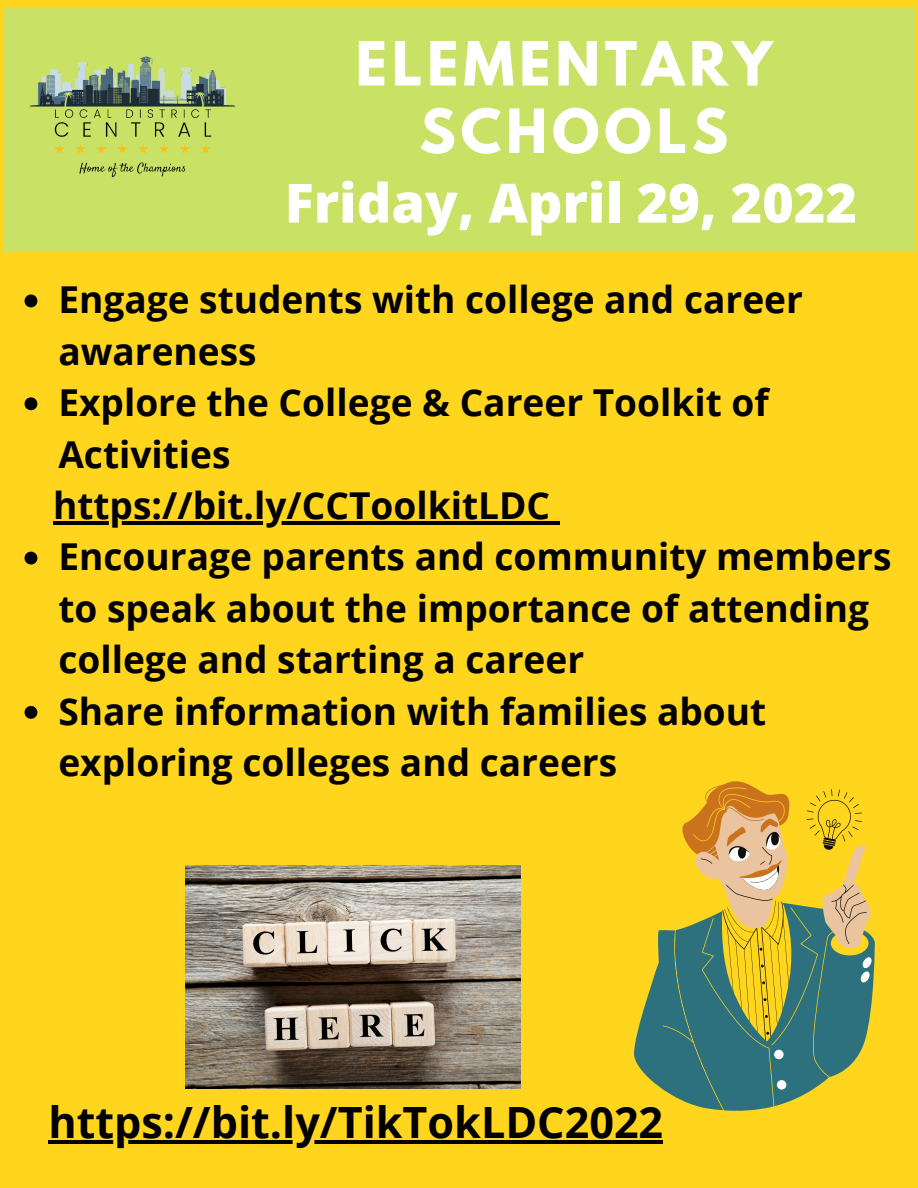
<style>
.page{position:relative;width:918px;height:1188px;background:#ffd51e}
.page>*{position:absolute;margin:0;border:0;box-sizing:border-box;transform-origin:0 0}
.t1{font:800 54px "Open Sans";color:#fff}
.t2{font:700 54px "League Spartan";letter-spacing:.09em;color:#fff}
.t3{font:700 43.2px "Open Sans";color:#000}
.t4{font:700 37.05px/51.4px "Open Sans";color:#000}
</style>
<div class="page">
<div style="left:4px;top:9px;width:912px;height:243px;background:#c9e265"></div>
<img style="left:29px;top:56px;width:207px;height:121px">
<svg style="left:25px;top:295px;width:12px;height:12px"></svg>
<svg style="left:25px;top:397px;width:12px;height:13px"></svg>
<svg style="left:25px;top:552px;width:12px;height:13px"></svg>
<svg style="left:25px;top:706px;width:12px;height:13px"></svg>
<hr style="left:53px;top:521px;width:497px;height:4px;background:#000">
<hr style="left:550px;top:521px;width:10px;height:4px;background:#000">
<img style="left:186px;top:865px;width:334px;height:223px">
<svg style="left:634px;top:930px;width:241px;height:181px;fill:#2c717d"></svg>
<svg style="left:676px;top:781px;width:196px;height:309px"></svg>
<hr style="left:48px;top:1140px;width:615px;height:3px;background:#000">
<p class="t2" style="left:356px;top:37px;width:418px">ELEMENTARY</p>
<p class="t2" style="left:419px;top:104px;width:310px">SCHOOLS</p>
<p class="t1" style="left:285px;top:165px;width:574px">Friday, April 29, 2022</p>
<p class="t4" style="left:58px;top:273px;width:746px">Engage students with college and career awareness</p>
<p class="t4" style="left:58px;top:376px;width:712px">Explore the College &amp; Career Toolkit of<br>Activities</p>
<p class="t4" style="left:53px;top:479px;width:499px">https://bit.ly/CCToolkitLDC</p>
<p class="t4" style="left:58px;top:530px;width:835px">Encourage parents and community members to speak about the importance of attending college and starting a career</p>
<p class="t4" style="left:58px;top:685px;width:709px">Share information with families about exploring colleges and careers</p>
<p class="t3" style="left:48px;top:1092px;width:616px">https://bit.ly/TikTokLDC2022</p>
</div>
